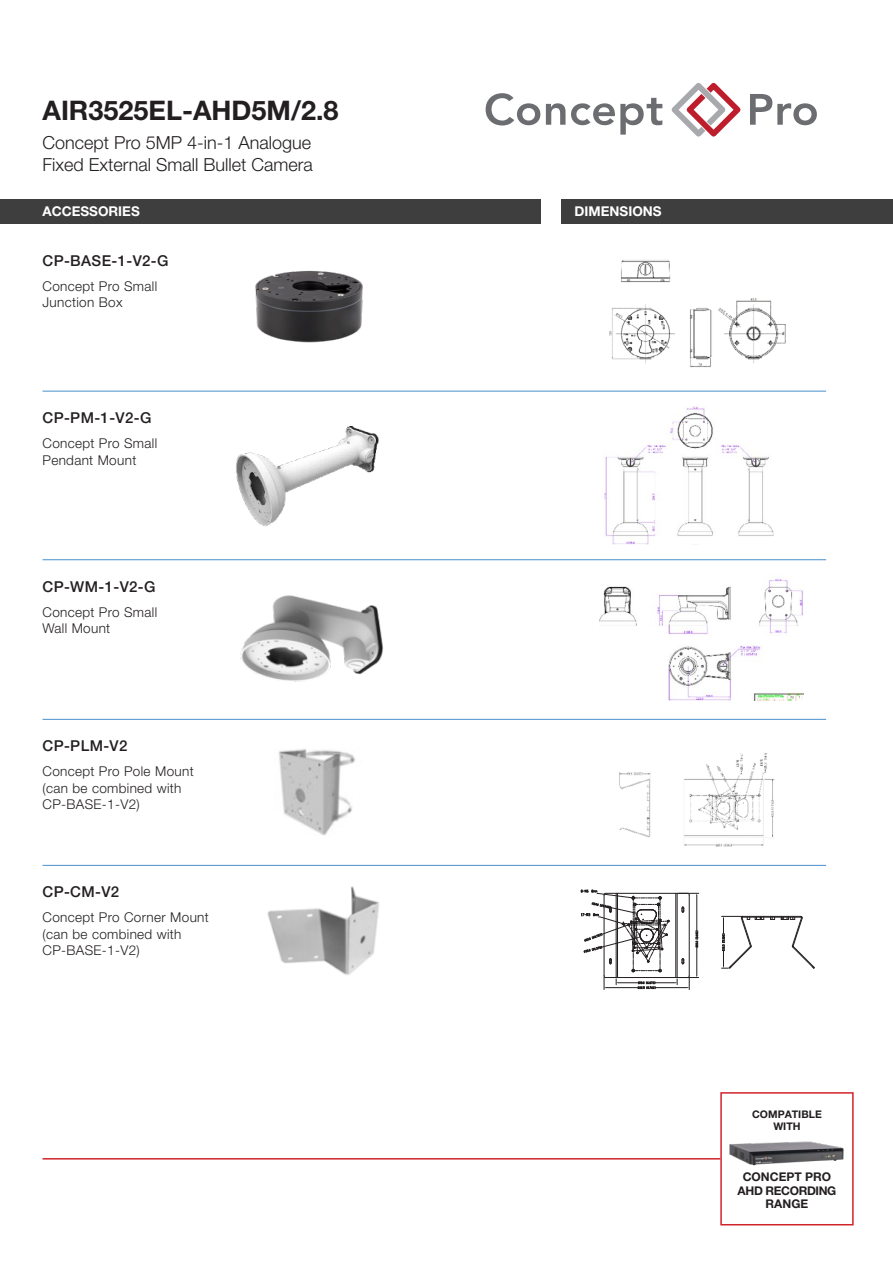
<style>
.page{position:relative;width:893px;height:1263px;background:#fff}
.page>*{position:absolute;margin:0;border:0;box-sizing:border-box;transform-origin:0 0}
.t1{font:700 27px "Helvetica Neue LT Pro";color:#231f20}
.t2{font:300 18px/21.6px "Helvetica Neue LT Pro";color:#231f20}
.t3{font:500 15px "Helvetica Neue LT Pro";letter-spacing:.025em;color:#231f20}
.t4{font:300 13.5px/16.5px "Helvetica Neue LT Pro";letter-spacing:.025em;color:#231f20}
.t5{font:700 13.5px "Helvetica Neue LT Pro";color:#fff}
.t6{font:700 12px/13.5px "Helvetica Neue LT Pro";color:#231f20;text-align:center}
.t7{font:700 10.5px/12px "Helvetica Neue LT Pro";color:#231f20;text-align:center}
</style>
<div class="page">
<div style="left:0;top:199px;width:540px;height:25px;background:#3e3e3f"></div>
<div style="left:562px;top:199px;width:331px;height:25px;background:#3e3e3f"></div>
<hr style="left:43px;top:391px;width:783px;height:1px;background:#468fcc">
<hr style="left:43px;top:559px;width:783px;height:1px;background:#468fcc">
<hr style="left:43px;top:719px;width:783px;height:1px;background:#468fcc">
<hr style="left:43px;top:865px;width:783px;height:1px;background:#468fcc">
<img style="left:279px;top:749px;width:76px;height:87px">
<img style="left:267px;top:886px;width:112px;height:89px">
<svg style="left:580px;top:889px;width:235px;height:101px"></svg>
<img style="left:255px;top:270px;width:108px;height:73px">
<img style="left:604px;top:407px;width:169px;height:137px">
<img style="left:599px;top:578px;width:205px;height:122px">
<img style="left:619px;top:753px;width:156px;height:94px">
<img style="left:236px;top:426px;width:143px;height:101px">
<img style="left:240px;top:595px;width:143px;height:86px">
<img style="left:609px;top:260px;width:177px;height:108px">
<svg style="left:486px;top:93px;width:54px;height:32px"></svg>
<svg style="left:546px;top:103px;width:19px;height:22px"></svg>
<svg style="left:571px;top:98px;width:91px;height:37px"></svg>
<svg style="left:750px;top:94px;width:67px;height:31px"></svg>
<svg style="left:672px;top:83px;width:68px;height:54px"></svg>
<hr style="left:43px;top:1158px;width:677px;height:1px;background:#d1232a">
<div style="left:720px;top:1092px;width:134px;height:133px;background:#fff;border:2px solid #d1232a"></div>
<img style="left:720px;top:1133px;width:133px;height:37px">
<h1 class="t1" style="left:43px;top:94px;width:298px">AIR3525EL-AHD5M/2.8</h1>
<h2 class="t2" style="left:43px;top:131px;width:272px">Concept Pro 5MP 4-in-1 Analogue<br>Fixed External Small Bullet Camera</h2>
<p class="t5" style="left:43px;top:203px;width:99px">ACCESSORIES</p>
<p class="t5" style="left:575px;top:203px;width:88px">DIMENSIONS</p>
<p class="t3" style="left:43px;top:252px;width:128px">CP-BASE-1-V2-G</p>
<p class="t4" style="left:43px;top:278px;width:116px">Concept Pro Small<br>Junction Box</p>
<p class="t3" style="left:43px;top:409px;width:110px">CP-PM-1-V2-G</p>
<p class="t4" style="left:43px;top:435px;width:116px">Concept Pro Small<br>Pendant Mount</p>
<p class="t3" style="left:43px;top:578px;width:115px">CP-WM-1-V2-G</p>
<p class="t4" style="left:43px;top:604px;width:116px">Concept Pro Small<br>Wall Mount</p>
<p class="t3" style="left:43px;top:737px;width:86px">CP-PLM-V2</p>
<p class="t4" style="left:43px;top:763px;width:153px">Concept Pro Pole Mount (can be combined with<br>CP-BASE-1-V2)</p>
<p class="t3" style="left:43px;top:883px;width:78px">CP-CM-V2</p>
<p class="t4" style="left:43px;top:909px;width:168px">Concept Pro Corner Mount (can be combined with<br>CP-BASE-1-V2)</p>
<p class="t7" style="left:752px;top:1107px;width:71px">COMPATIBLE<br>WITH</p>
<p class="t6" style="left:738px;top:1170px;width:100px">CONCEPT PRO<br>AHD RECORDING<br>RANGE</p>
</div>
